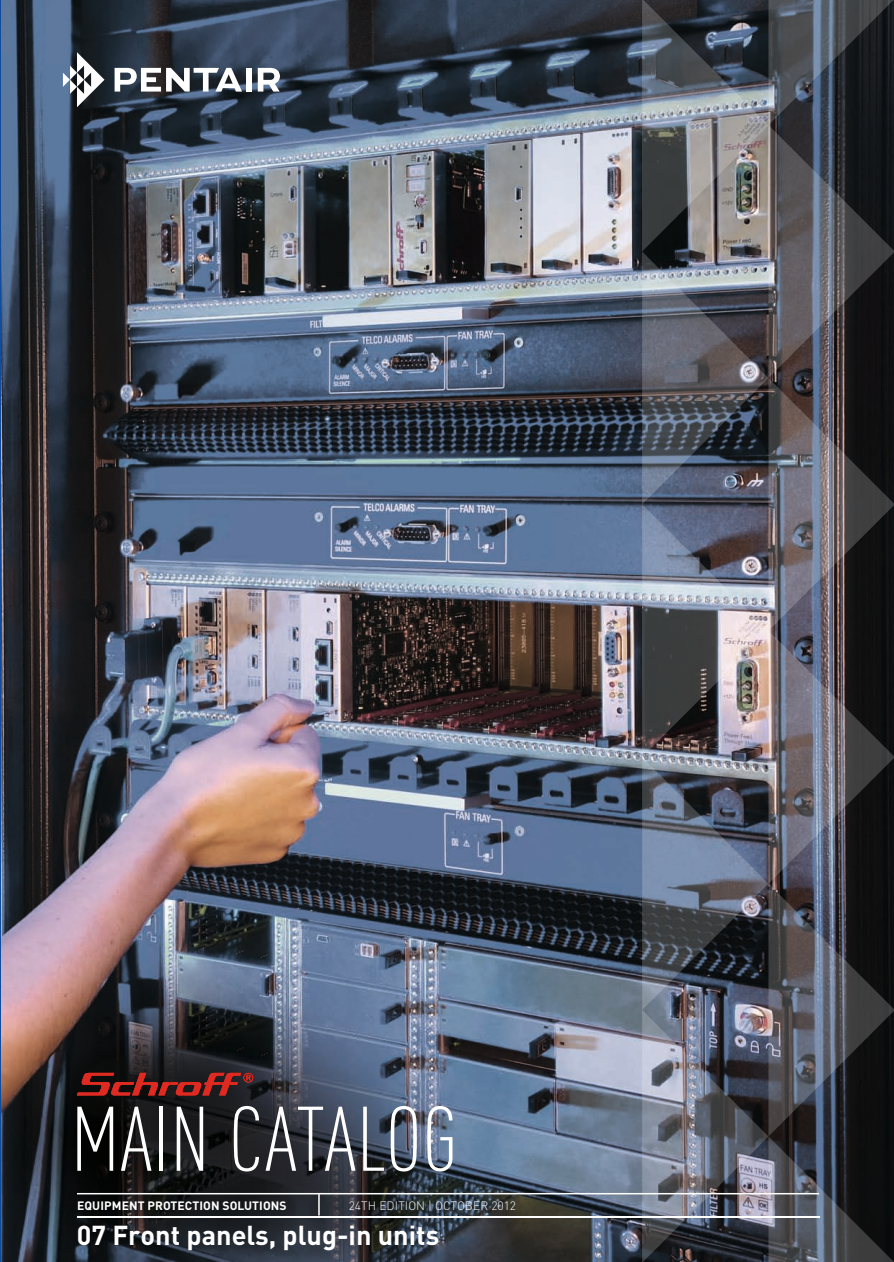
<style>
.page{position:relative;width:894px;height:1262px;background:#fff}
.page>*{position:absolute;margin:0;border:0;box-sizing:border-box;transform-origin:0 0}
.t1{font:300 condensed 90px "DIN Pro";letter-spacing:.01em;color:#fff}
.t2{font:700 27px "DIN Pro";color:#fff}
.t3{font:700 12px "DIN Pro";letter-spacing:.01em;color:#fff}
.t4{font:300 12px "DIN Pro";letter-spacing:.005em;color:#fff}
</style>
<div class="page">
<hr style="left:0;top:0;width:1px;height:1261px;background:#124c9d">
<img style="left:1px;top:0;width:641px;height:1261px">
<hr style="left:77px;top:1192px;width:741px;height:2px;background:#fff">
<svg style="left:318px;top:1194px;width:1px;height:21px"></svg>
<svg style="left:63px;top:52px;width:41px;height:55px"></svg>
<svg style="left:114px;top:68px;width:128px;height:24px"></svg>
<div style="left:246px;top:68px;width:5px;height:24px;background:#fff"></div>
<svg style="left:258px;top:68px;width:22px;height:24px"></svg>
<svg style="left:37px;top:1026px;width:254px;height:116px;background:#212023"></svg>
<svg style="left:77px;top:1072px;width:176px;height:23px;background:#641e1c"></svg>
<img style="left:642px;top:0;width:252px;height:1262px">
<hr style="left:77px;top:1216px;width:742px;height:1px;background:#fff">
<h1 class="t1" style="left:71px;top:1075px;width:388px">MAIN CATALOG</h1>
<p class="t4" style="left:349px;top:1195px;width:169px">24TH EDITI ON | OCTOBER 2012</p>
<p class="t3" style="left:77px;top:1195px;width:210px">EQUIPMENT PROTECTION SOLUTIONS</p>
<h2 class="t2" style="left:77px;top:1211px;width:364px">07 Front panels, plug-in units</h2>
</div>
